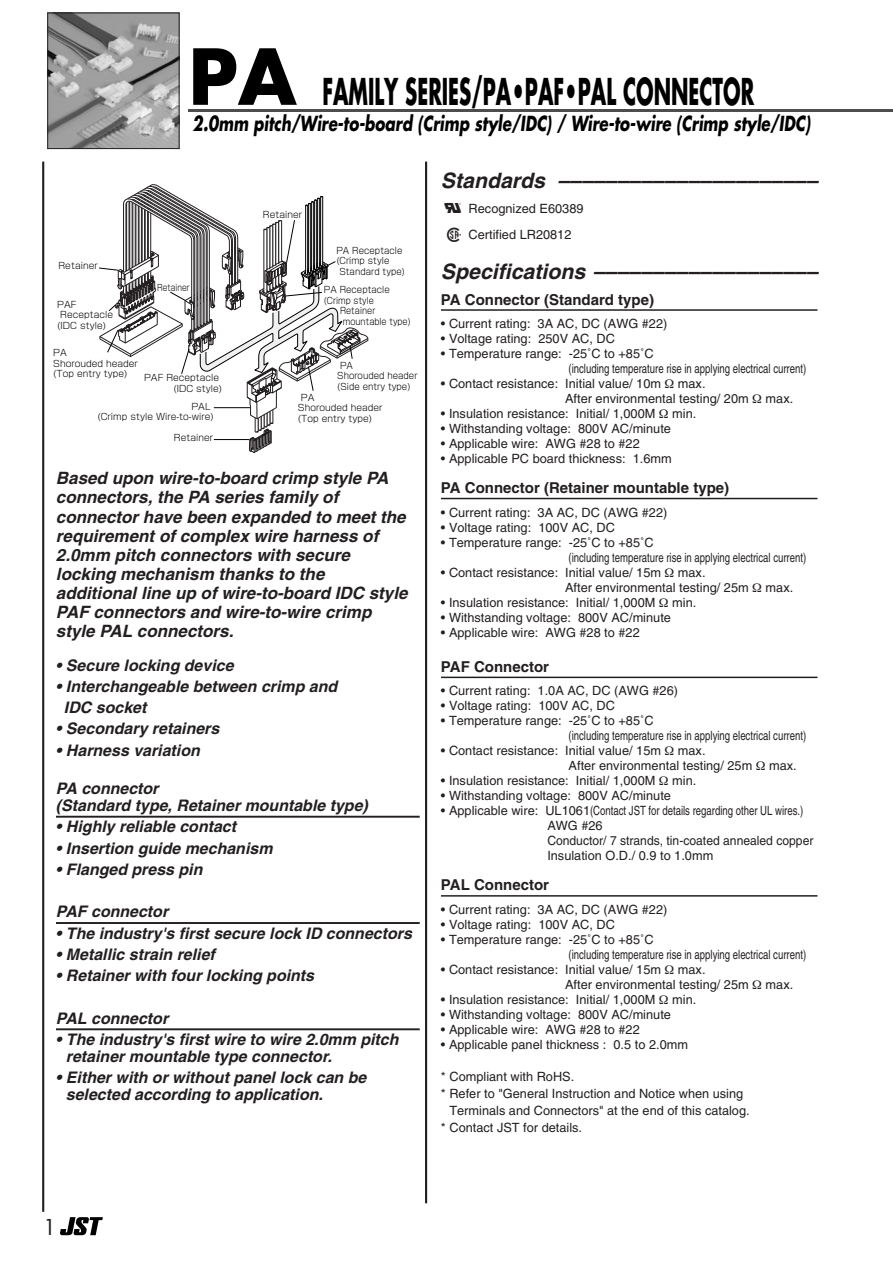
<style>
.page{position:relative;width:893px;height:1263px;background:#fff}
.page>*{position:absolute;margin:0;border:0;box-sizing:border-box;transform-origin:0 0}
.t1{font:700 36px "Futura";color:#000;scale:.55 1}
.t2{font:29.7px "JSTPICTR";color:#231f20}
.t3{font:italic 700 21.3px "Helvetica";color:#231f20}
.t4{font:21.3px "Futura";color:#231f20}
.t5{font:700 20.25px "Futura";color:#000;scale:.75 1}
.t6{font:italic 700 16.95px/19.2px "Helvetica";color:#231f20}
.t7{font:italic 700 15.9px/17px "Helvetica";color:#231f20}
.t8{font:700 15px "Helvetica";color:#231f20}
.t9{font:12.75px/15px "Helvetica";color:#231f20}
.t10{font:300 9px/10.5px "Shin Go";color:#000}
.t11{font:300 9px/10.5px "Shin Go";color:#000;scale:.95 1}
.t12{font:300 9px "Shin Go";color:#000;scale:.83 1}
.s1{font-size:75px}
.s2{font-family:"JSTPICTR";font-size:20.25px}
</style>
<div class="page">
<hr style="left:188px;top:109px;width:704px;height:2px;background:#4d4d4d">
<svg style="left:60px;top:1217px;width:43px;height:18px"></svg>
<img style="left:49px;top:15px;width:128px;height:132px">
<div style="left:47px;top:13px;width:132px;height:136px;border:1px solid #231f20"></div>
<svg style="left:99px;top:184px;width:269px;height:270px"></svg>
<hr style="left:42px;top:162px;width:2px;height:1050px;background:#231f20">
<hr style="left:425px;top:162px;width:2px;height:1041px;background:#231f20">
<hr style="left:56px;top:816px;width:363px;height:2px;background:#231f20">
<hr style="left:56px;top:922px;width:363px;height:2px;background:#231f20">
<hr style="left:56px;top:1028px;width:363px;height:2px;background:#231f20">
<hr style="left:441px;top:309px;width:376px;height:2px;background:#231f20">
<hr style="left:441px;top:498px;width:376px;height:1px;background:#231f20">
<hr style="left:441px;top:677px;width:376px;height:1px;background:#231f20">
<hr style="left:441px;top:895px;width:376px;height:2px;background:#231f20">
<h1 class="t1" style="left:188px;top:75px;width:1029px"><span class="s1">PA</span> FAMILY SERIES/PA•PAF•PAL CONNECTOR</h1>
<h3 class="t5" style="left:193px;top:114px;width:828px">2.0mm pitch/Wire-to-board (Crimp style/IDC) / Wire-to-wire (Crimp style/IDC)</h3>
<p class="t10" style="left:58px;top:262px;width:41px">Retainer</p>
<p class="t10" style="left:57px;top:301px;width:21px">PAF</p>
<p class="t10" style="left:60px;top:311px;width:54px">Receptacle</p>
<p class="t10" style="left:57px;top:322px;width:50px">(IDC style)</p>
<p class="t12" style="left:157px;top:284px;width:41px">Retainer</p>
<p class="t10" style="left:53px;top:349px;width:86px">PA<br>Shorouded header (Top entry type)</p>
<p class="t10" style="left:173px;top:374px;width:50px;text-indent:-29px">PAF Receptacle (IDC style)</p>
<p class="t10" style="left:97px;top:402px;width:118px;text-indent:94px">PAL (Crimp style Wire-to-wire)</p>
<p class="t10" style="left:174px;top:434px;width:41px">Retainer</p>
<p class="t10" style="left:263px;top:210px;width:41px">Retainer</p>
<p class="t11" style="left:336px;top:246px;width:71px">PA Receptacle</p>
<p class="t11" style="left:336px;top:257px;width:57px">(Crimp style</p>
<p class="t11" style="left:339px;top:267px;width:71px">Standard type)</p>
<p class="t11" style="left:324px;top:286px;width:93px">PA Receptacle (Crimp style<br>　　Retainer<br>　　 mountable type)</p>
<p class="t11" style="left:337px;top:361px;width:86px;text-indent:3px">PA<br>Shorouded header (Side entry type)</p>
<p class="t10" style="left:298px;top:393px;width:86px;text-indent:3px">PA<br>Shorouded header (Top entry type)</p>
<p class="t6" style="left:56px;top:470px;width:353px">Based upon wire-to-board crimp style PA connectors, the PA series family of connector have been expanded to meet the requirement of complex wire harness of 2.0mm pitch connectors with secure locking mechanism thanks to the additional line up of wire-to-board IDC style PAF connectors and wire-to-wire crimp style PAL connectors.</p>
<p class="t7" style="left:56px;top:658px;width:179px">• Secure locking device</p>
<p class="t7" style="left:64px;top:677px;width:275px;line-height:21.3px;text-indent:-8px">• Interchangeable between crimp and<br>IDC socket</p>
<p class="t7" style="left:56px;top:722px;width:165px">• Secondary retainers</p>
<p class="t7" style="left:56px;top:743px;width:145px">• Harness variation</p>
<p class="t7" style="left:56px;top:781px;width:313px">PA connector<br>(Standard type, Retainer mountable type)</p>
<p class="t7" style="left:56px;top:820px;width:182px">• Highly reliable contact</p>
<p class="t7" style="left:56px;top:841px;width:218px">• Insertion guide mechanism</p>
<p class="t7" style="left:56px;top:862px;width:148px">• Flanged press pin</p>
<p class="t7" style="left:56px;top:905px;width:114px">PAF connector</p>
<p class="t7" style="left:56px;top:926px;width:357px">• The industry's first secure lock ID connectors</p>
<p class="t7" style="left:56px;top:947px;width:160px">• Metallic strain relief</p>
<p class="t7" style="left:56px;top:969px;width:259px">• Retainer with four locking points</p>
<p class="t7" style="left:56px;top:1011px;width:114px">PAL connector</p>
<p class="t7" style="left:66px;top:1032px;width:334px;text-indent:-10px">• The industry's first wire to wire 2.0mm pitch retainer mountable type connector.</p>
<p class="t7" style="left:66px;top:1071px;width:302px;text-indent:-10px">• Either with or without panel lock can be selected according to application.</p>
<h3 class="t3" style="left:441px;top:173px;width:378px">Standards ––––––––––––––––––––––</h3>
<p class="t9" style="left:444px;top:203px;width:140px"><span class="s2">0</span> Recognized E60389</p>
<h2 class="t2" style="left:441px;top:214px;width:28px">1</h2>
<p class="t9" style="left:468px;top:229px;width:104px">Certified LR20812</p>
<h3 class="t3" style="left:441px;top:264px;width:378px">Specifications –––––––––––––––––––</h3>
<p class="t8" style="left:441px;top:294px;width:215px">PA Connector (Standard type)</p>
<p class="t9" style="left:441px;top:317px;width:228px">• Current rating: 3A AC, DC (AWG #22)</p>
<p class="t9" style="left:441px;top:332px;width:175px">• Voltage rating: 250V AC, DC</p>
<p class="t9" style="left:568px;top:347px;width:239px;text-indent:-128px">• Temperature range: -25˚C to +85˚C<br>(including temperature rise in applying electrical current)</p>
<p class="t9" style="left:441px;top:377px;width:221px">• Contact resistance: Initial value/ 10m</p>
<p class="t9" style="left:565px;top:377px;width:185px;text-indent:113px">max.<br>After environmental testing/ 20m</p>
<p class="t9" style="left:765px;top:392px;width:29px">max.</p>
<p class="t9" style="left:441px;top:407px;width:216px">• Insulation resistance: Initial/ 1,000M</p>
<p class="t9" style="left:672px;top:407px;width:26px">min.</p>
<p class="t9" style="left:441px;top:422px;width:231px">• Withstanding voltage: 800V AC/minute</p>
<p class="t9" style="left:441px;top:437px;width:200px">• Applicable wire: AWG #28 to #22</p>
<p class="t9" style="left:441px;top:452px;width:232px">• Applicable PC board thickness: 1.6mm</p>
<p class="t8" style="left:441px;top:482px;width:290px">PA Connector (Retainer mountable type)</p>
<p class="t9" style="left:441px;top:506px;width:228px">• Current rating: 3A AC, DC (AWG #22)</p>
<p class="t9" style="left:441px;top:521px;width:175px">• Voltage rating: 100V AC, DC</p>
<p class="t9" style="left:568px;top:536px;width:239px;text-indent:-128px">• Temperature range: -25˚C to +85˚C<br>(including temperature rise in applying electrical current)</p>
<p class="t9" style="left:441px;top:566px;width:221px">• Contact resistance: Initial value/ 15m</p>
<p class="t9" style="left:565px;top:566px;width:185px;text-indent:113px">max.<br>After environmental testing/ 25m</p>
<p class="t9" style="left:765px;top:581px;width:29px">max.</p>
<p class="t9" style="left:441px;top:596px;width:216px">• Insulation resistance: Initial/ 1,000M</p>
<p class="t9" style="left:672px;top:596px;width:26px">min.</p>
<p class="t9" style="left:441px;top:611px;width:231px">• Withstanding voltage: 800V AC/minute</p>
<p class="t9" style="left:441px;top:626px;width:200px">• Applicable wire: AWG #28 to #22</p>
<p class="t8" style="left:441px;top:661px;width:110px">PAF Connector</p>
<p class="t9" style="left:441px;top:685px;width:238px">• Current rating: 1.0A AC, DC (AWG #26)</p>
<p class="t9" style="left:441px;top:700px;width:175px">• Voltage rating: 100V AC, DC</p>
<p class="t9" style="left:568px;top:715px;width:239px;text-indent:-128px">• Temperature range: -25˚C to +85˚C<br>(including temperature rise in applying electrical current)</p>
<p class="t9" style="left:441px;top:745px;width:221px">• Contact resistance: Initial value/ 15m</p>
<p class="t9" style="left:568px;top:745px;width:185px;text-indent:109px">max.<br>After environmental testing/ 25m</p>
<p class="t9" style="left:769px;top:760px;width:29px">max.</p>
<p class="t9" style="left:441px;top:775px;width:216px">• Insulation resistance: Initial/ 1,000M</p>
<p class="t9" style="left:672px;top:775px;width:26px">min.</p>
<p class="t9" style="left:441px;top:790px;width:231px">• Withstanding voltage: 800V AC/minute</p>
<p class="t9" style="left:547px;top:805px;width:267px;text-indent:-106px">• Applicable wire: UL1061(Contact JST for details regarding other UL wires.)<br>AWG #26<br>Conductor/ 7 strands, tin-coated annealed copper Insulation O.D./ 0.9 to 1.0mm</p>
<p class="t8" style="left:441px;top:880px;width:110px">PAL Connector</p>
<p class="t9" style="left:441px;top:903px;width:228px">• Current rating: 3A AC, DC (AWG #22)</p>
<p class="t9" style="left:441px;top:918px;width:175px">• Voltage rating: 100V AC, DC</p>
<p class="t9" style="left:568px;top:933px;width:239px;text-indent:-128px">• Temperature range: -25˚C to +85˚C<br>(including temperature rise in applying electrical current)</p>
<p class="t9" style="left:441px;top:963px;width:221px">• Contact resistance: Initial value/ 15m</p>
<p class="t9" style="left:565px;top:963px;width:185px;text-indent:113px">max.<br>After environmental testing/ 25m</p>
<p class="t9" style="left:765px;top:978px;width:29px">max.</p>
<p class="t9" style="left:441px;top:993px;width:216px">• Insulation resistance: Initial/ 1,000M</p>
<p class="t9" style="left:672px;top:993px;width:26px">min.</p>
<p class="t9" style="left:441px;top:1008px;width:231px">• Withstanding voltage: 800V AC/minute</p>
<p class="t9" style="left:441px;top:1023px;width:200px">• Applicable wire: AWG #28 to #22</p>
<p class="t9" style="left:441px;top:1038px;width:248px">• Applicable panel thickness : 0.5 to 2.0mm</p>
<p class="t9" style="left:441px;top:1070px;width:135px">* Compliant with RoHS.</p>
<p class="t9" style="left:441px;top:1087px;width:304px">* Refer to "General Instruction and Notice when using</p>
<p class="t9" style="left:449px;top:1104px;width:302px">Terminals and Connectors" at the end of this catalog.</p>
<p class="t9" style="left:441px;top:1121px;width:143px">* Contact JST for details.</p>
<h3 class="t4" style="left:43px;top:1218px;width:15px">1</h3>
</div>
